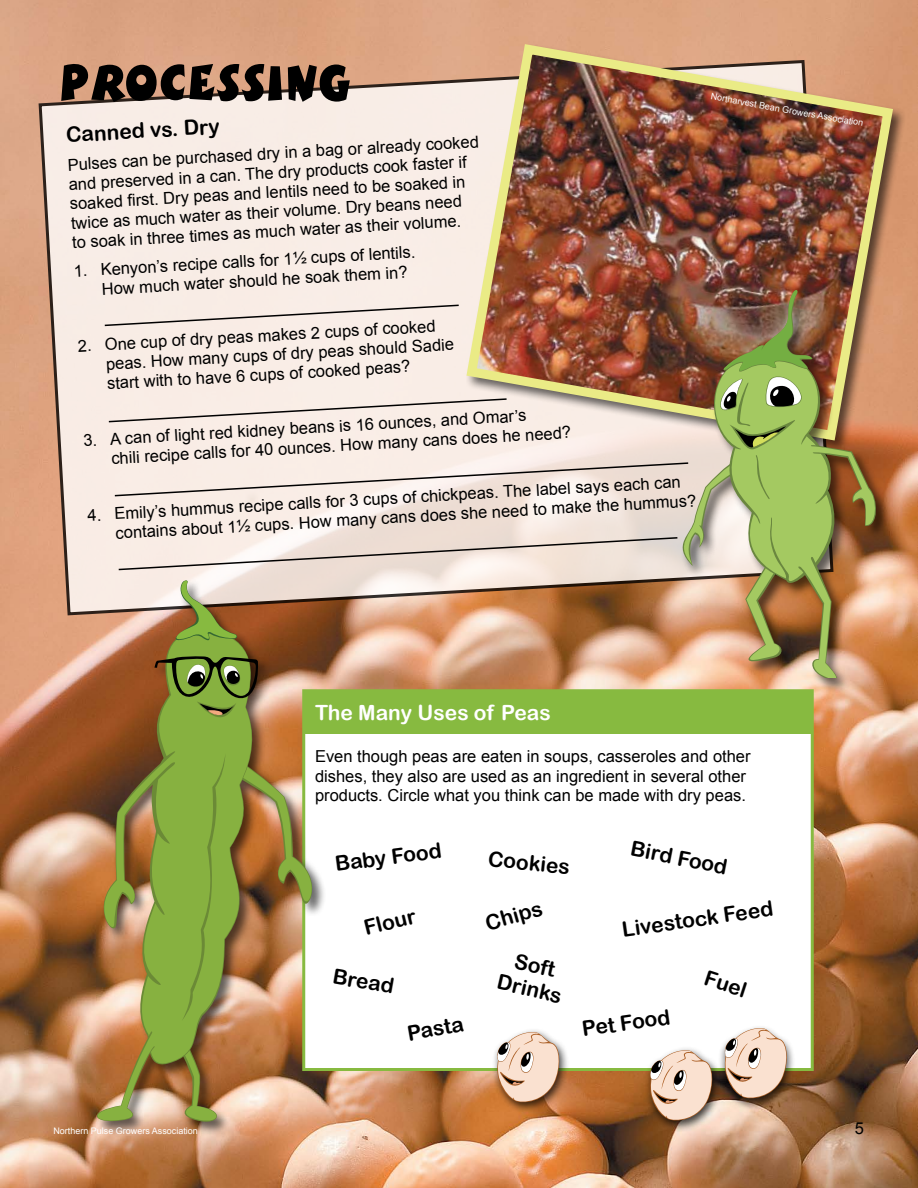
<style>
.page{position:relative;width:918px;height:1188px;background:#fff}
.page>*{position:absolute;margin:0;border:0;box-sizing:border-box;transform-origin:0 0}
.t1{font:51.6px "Boink Plain";color:#000}
.t2{font:21px/24px "Arial Rounded MT Bold";color:#000;text-align:center}
.t3{font:21px "Arial Rounded MT Bold";color:#fff}
.t4{font:16.5px/19.5px "Arial";color:#000}
.t5{font:9px "Arial";color:#fff}
</style>
<div class="page">
<img style="left:0;top:0;width:918px;height:1188px">
<svg style="left:37px;top:58px;width:424px;height:559px;background:#eedace"></svg>
<div style="left:466px;top:43px;width:441px;height:412px;background:#000;opacity:.6"></div>
<img style="left:461px;top:39px;width:437px;height:407px">
<div style="left:302px;top:689px;width:512px;height:382px;background:#fff;border:3px solid #87ba40"></div>
<div style="left:304px;top:691px;width:508px;height:43px;background:#87ba40"></div>
<div style="left:718px;top:1025px;width:78px;height:86px;background:#000;opacity:.75"></div>
<svg style="left:725px;top:1027px;width:62px;height:72px;background:#d4bdac"></svg>
<div style="left:645px;top:1046px;width:78px;height:86px;background:#000;opacity:.75"></div>
<svg style="left:650px;top:1049px;width:63px;height:72px;background:#d9c2b1"></svg>
<div style="left:492px;top:1028px;width:78px;height:86px;background:#000;opacity:.75"></div>
<svg style="left:497px;top:1031px;width:63px;height:72px;background:#dcc1ad"></svg>
<div style="left:681px;top:289px;width:210px;height:403px;background:#000;opacity:.6"></div>
<img style="left:814px;top:353px;width:62px;height:325px">
<div style="left:96px;top:579px;width:231px;height:557px;background:#000;opacity:.6"></div>
<img style="left:256px;top:752px;width:57px;height:370px">
<img style="left:97px;top:630px;width:159px;height:492px">
<svg style="left:182px;top:753px;width:44px;height:268px;background:#85aa40"></svg>
<img style="left:103px;top:290px;width:711px;height:434px">
<h1 class="t1" style="left:58px;top:49px;width:294px">Processing</h1>
<p class="t2" style="left:65px;top:122px;width:155px;rotate:-3deg">Canned vs. Dry</p>
<p class="t4" style="left:67px;top:154px;width:413px;rotate:-3deg">Pulses can be purchased dry in a bag or already cooked and preserved in a can. The dry products cook faster if soaked fi rst. Dry peas and lentils need to be soaked in twice as much water as their volume. Dry beans need<br>to soak in three times as much water as their volume.</p>
<p class="t4" style="left:100px;top:259px;width:317px;text-indent:-27px;rotate:-3deg">1. Kenyon’s recipe calls for 1½ cups of lentils.<br>How much water should he soak them in?</p>
<p class="t4" style="left:105px;top:334px;width:350px;text-indent:-27px;rotate:-3deg">2. One cup of dry peas makes 2 cups of cooked peas. How many cups of dry peas should Sadie start with to have 6 cups of cooked peas?</p>
<p class="t4" style="left:110px;top:428px;width:462px;text-indent:-27px;rotate:-3deg">3. A can of light red kidney beans is 16 ounces, and Omar’s<br>chili recipe calls for 40 ounces. How many cans does he need?</p>
<p class="t4" style="left:114px;top:503px;width:583px;text-indent:-27px;rotate:-3deg">4. Emily’s hummus recipe calls for 3 cups of chickpeas. The label says each can contains about 1½ cups. How many cans does she need to make the hummus?</p>
<p class="t5" style="left:712px;top:90px;width:156px;rotate:10deg">Northarvest Bean Growers Association</p>
<p class="t3" style="left:315px;top:700px;width:237px">The Many Uses of Peas</p>
<p class="t4" style="left:315px;top:747px;width:437px">Even though peas are eaten in soups, casseroles and other dishes, they also are used as an ingredient in several other products. Circle what you think can be made with dry peas.</p>
<p class="t2" style="left:333px;top:852px;width:109px;rotate:-8deg">Baby Food</p>
<p class="t2" style="left:490px;top:846px;width:83px;rotate:6deg">Cookies</p>
<p class="t2" style="left:633px;top:836px;width:100px;rotate:11deg">Bird Food</p>
<p class="t2" style="left:361px;top:916px;width:54px;rotate:-14deg">Flour</p>
<p class="t2" style="left:483px;top:912px;width:60px;rotate:-16deg">Chips</p>
<p class="t2" style="left:620px;top:917px;width:154px;rotate:-8deg">Livestock Feed</p>
<p class="t2" style="left:335px;top:964px;width:63px;rotate:10deg">Bread</p>
<p class="t2" style="left:506px;top:946px;width:68px;rotate:13deg">Soft<br>Drinks</p>
<p class="t2" style="left:709px;top:966px;width:45px;rotate:18deg">Fuel</p>
<p class="t5" style="left:53px;top:1125px;width:146px">Northern Pulse Growers Association</p>
<p class="t2" style="left:405px;top:1021px;width:58px;rotate:-10deg">Pasta</p>
<p class="t2" style="left:581px;top:1017px;width:90px;rotate:-8deg">Pet Food</p>
<p class="t4" style="left:855px;top:1119px;width:11px">5</p>
</div>
